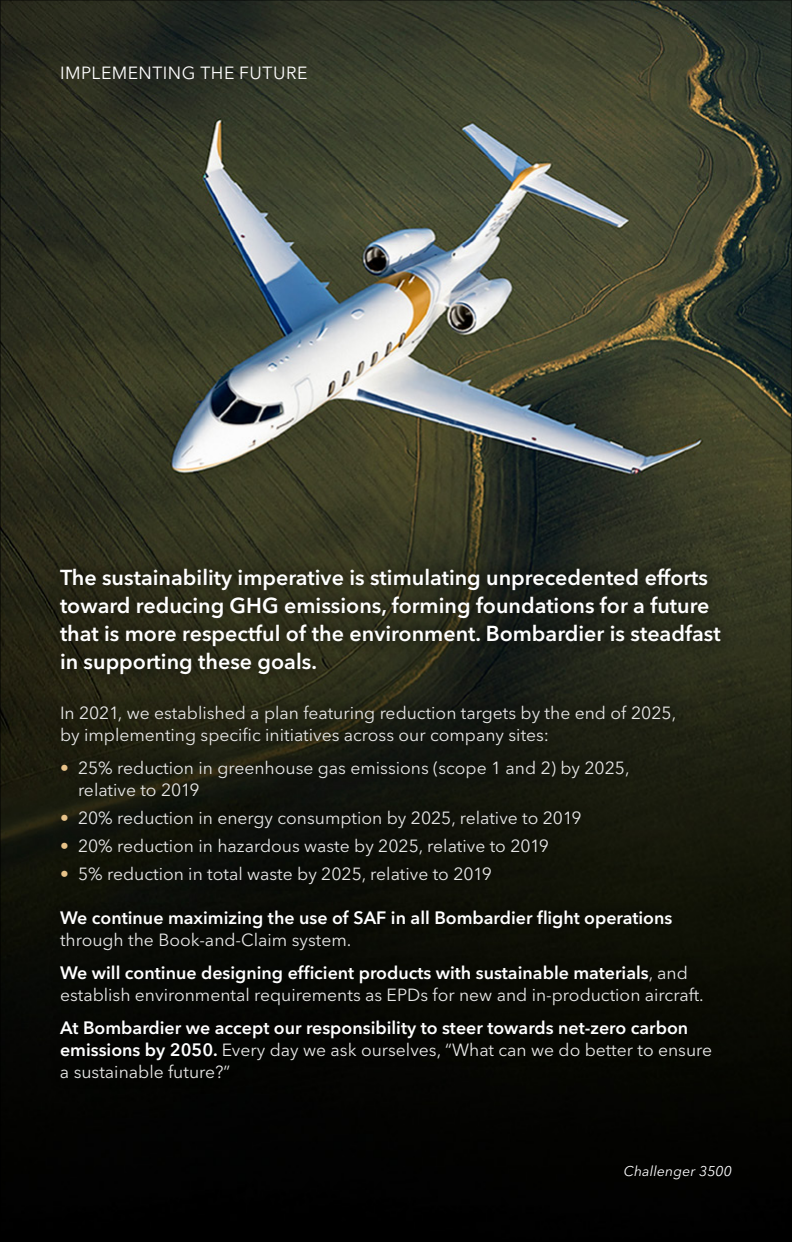
<style>
.page{position:relative;width:792px;height:1242px;background:#fff}
.page>*{position:absolute;margin:0;border:0;box-sizing:border-box;transform-origin:0 0}
.t1{font:600 21.6px/28px "Avenir Next LT Pro";color:#fff}
.t2{font:600 17.8px "Avenir Next LT Pro";color:#fff}
.t3{font:17.6px/22px "Avenir Next LT Pro";color:#e7e7e6}
.t4{font:17.6px "Avenir Next LT Pro";letter-spacing:.03em;color:#fff}
.t5{font:italic 14px "Avenir Next LT Pro";letter-spacing:.01em;color:#fff}
.s1{color:#e7c288}
.s2{font-weight:400;font-size:17.6px;color:#e7e7e6}
.s3{font-weight:600;font-size:17.8px;color:#fff}
</style>
<div class="page">
<img style="left:2px;top:2px;width:788px;height:1238px">
<div style="left:48px;top:556px;width:685px;height:535px;background:#000;opacity:.75"></div>
<p class="t4" style="left:60px;top:63px;width:249px">IMPLEMENTING THE FUTURE</p>
<p class="t1" style="left:60px;top:564px;width:662px">The sustainability imperative is stimulating unprecedented efforts toward reducing GHG emissions, forming foundations for a future that is more respectful of the environment. Bombardier is steadfast in supporting these goals.</p>
<p class="t3" style="left:60px;top:702px;width:618px">In 2021, we established a plan featuring reduction targets by the end of 2025, by implementing specific initiatives across our company sites:</p>
<p class="t3" style="left:78px;top:757px;width:553px;text-indent:-18px"><span class="s1">•</span> 25% reduction in greenhouse gas emissions (scope 1 and 2) by 2025, relative to 2019</p>
<p class="t3" style="left:60px;top:807px;width:523px"><span class="s1">•</span> 20% reduction in energy consumption by 2025, relative to 2019</p>
<p class="t3" style="left:60px;top:835px;width:491px"><span class="s1">•</span> 20% reduction in hazardous waste by 2025, relative to 2019</p>
<p class="t3" style="left:60px;top:863px;width:434px"><span class="s1">•</span> 5% reduction in total waste by 2025, relative to 2019</p>
<p class="t2" style="left:60px;top:907px;width:614px">We continue maximizing the use of SAF in all Bombardier flight operations</p>
<p class="t3" style="left:60px;top:929px;width:293px">through the Book-and-Claim system.</p>
<p class="t2" style="left:60px;top:962px;width:629px">We will continue designing efficient products with sustainable materials<span class="s2">, and</span></p>
<p class="t3" style="left:60px;top:984px;width:645px">establish environmental requirements as EPDs for new and in-production aircraft.</p>
<p class="t2" style="left:60px;top:1017px;width:630px">At Bombardier we accept our responsibility to steer towards net-zero carbon</p>
<p class="t3" style="left:60px;top:1039px;width:654px"><span class="s3">emissions by 2050.</span> Every day we ask ourselves, “What can we do better to ensure a sustainable future?”</p>
<p class="t5" style="left:624px;top:1163px;width:110px">Challenger 3500</p>
</div>
